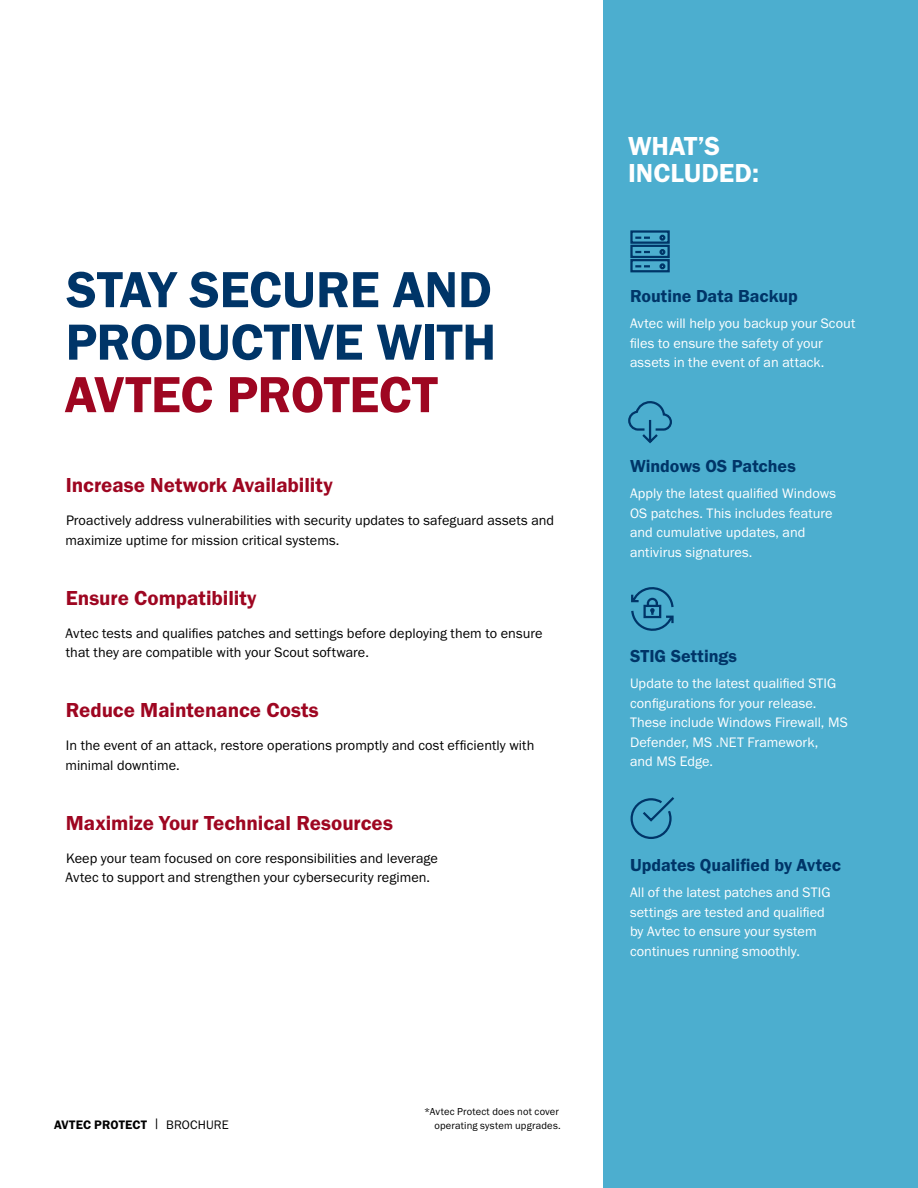
<style>
.page{position:relative;width:918px;height:1188px;background:#fff}
.page>*{position:absolute;margin:0;border:0;box-sizing:border-box;transform-origin:0 0}
.t1{font:52.5px/52.5px "Franklin Gothic URW Dem";letter-spacing:-.005em;color:#003568}
.t2{font:52.5px "Franklin Gothic URW Dem";letter-spacing:-.01em;color:#9e0621}
.t3{font:27px/27px "Franklin Gothic URW Dem";color:#fff}
.t4{font:21px "Franklin Gothic URW Dem";letter-spacing:-.005em;color:#9e0621}
.t5{font:18px "Franklin Gothic URW Dem";color:#003568}
.t6{font:14.25px/19.5px "Franklin Gothic URW Boo";letter-spacing:.005em;color:#fff}
.t7{font:14.25px/19.5px "Franklin Gothic URW Boo";letter-spacing:.005em;color:#000}
.t8{font:12.75px "Franklin Gothic URW Dem";letter-spacing:.01em;color:#000}
.t9{font:10.5px/13.5px "Franklin Gothic URW Boo";letter-spacing:.015em;color:#000;text-align:right}
.s1{font-family:"Franklin Gothic URW Boo"}
</style>
<div class="page">
<div style="left:603px;top:0;width:315px;height:1188px;background:#4caecf"></div>
<svg style="left:630px;top:230px;width:40px;height:43px"></svg>
<svg style="left:630px;top:797px;width:44px;height:42px"></svg>
<svg style="left:631px;top:587px;width:43px;height:44px"></svg>
<svg style="left:628px;top:401px;width:44px;height:43px"></svg>
<h1 class="t1" style="left:66px;top:263px;width:432px">STAY SECURE AND<br>PRODUCTIVE WITH</h1>
<h1 class="t2" style="left:65px;top:362px;width:374px">AVTEC PROTECT</h1>
<h3 class="t4" style="left:66px;top:472px;width:268px">Increase Network Availability</h3>
<p class="t7" style="left:66px;top:511px;width:490px">Proactively address vulnerabilities with security updates to safeguard assets and maximize uptime for mission critical systems.</p>
<h3 class="t4" style="left:66px;top:585px;width:192px">Ensure Compatibility</h3>
<p class="t7" style="left:65px;top:623px;width:478px">Avtec tests and qualifies patches and settings before deploying them to ensure that they are compatible with your Scout software.</p>
<h3 class="t4" style="left:66px;top:697px;width:255px">Reduce Maintenance Costs</h3>
<p class="t7" style="left:66px;top:736px;width:470px">In the event of an attack, restore operations promptly and cost efficiently with minimal downtime.</p>
<h3 class="t4" style="left:66px;top:810px;width:329px">Maximize Your Technical Resources</h3>
<p class="t7" style="left:65px;top:848px;width:374px">Keep your team focused on core responsibilities and leverage<br>Avtec to support and strengthen your cybersecurity regimen.</p>
<p class="t8" style="left:54px;top:1116px;width:176px">AVTEC PROTECT <span class="s1">| BROCHURE</span></p>
<p class="t9" style="left:424px;top:1105px;width:138px">*Avtec Protect does not cover operating system upgrades.</p>
<h2 class="t3" style="left:628px;top:132px;width:132px">WHAT’S<br>INCLUDED:</h2>
<p class="t5" style="left:630px;top:285px;width:169px">Routine Data Backup</p>
<p class="t6" style="left:630px;top:313px;width:227px">Avtec will help you backup your Scout files to ensure the safety of your assets in the event of an attack.</p>
<p class="t5" style="left:630px;top:455px;width:167px">Windows OS Patches</p>
<p class="t6" style="left:630px;top:484px;width:208px">Apply the latest qualified Windows<br>OS patches. This includes feature and cumulative updates, and antivirus signatures.</p>
<p class="t5" style="left:630px;top:645px;width:109px">STIG Settings</p>
<p class="t6" style="left:630px;top:673px;width:219px">Update to the latest qualified STIG configurations for your release.<br>These include Windows Firewall, MS<br>Defender, MS .NET Framework,<br>and MS Edge.</p>
<p class="t5" style="left:630px;top:854px;width:212px">Updates Qualified by Avtec</p>
<p class="t6" style="left:630px;top:883px;width:202px">All of the latest patches and STIG settings are tested and qualified by Avtec to ensure your system continues running smoothly.</p>
</div>
